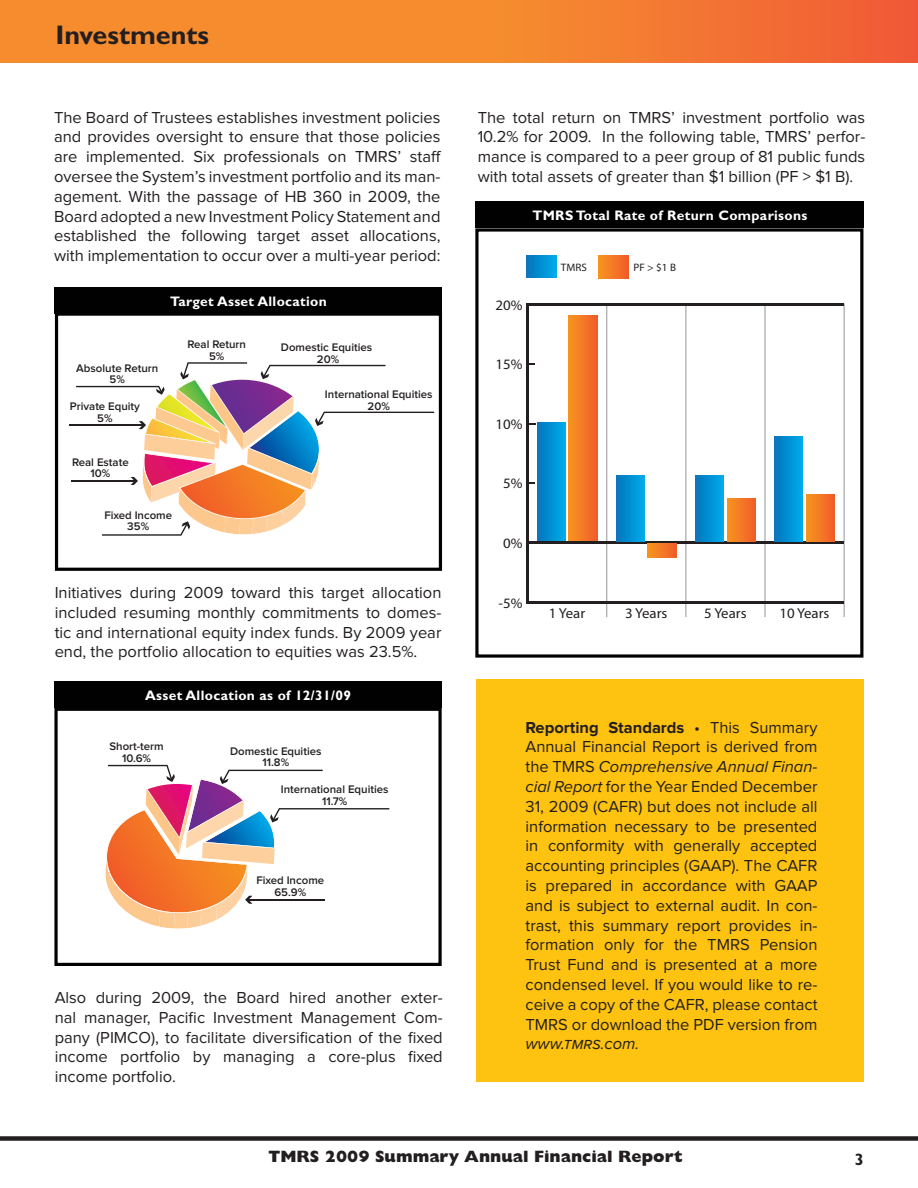
<style>
.page{position:relative;width:918px;height:1188px;background:#fff}
.page>*{position:absolute;margin:0;border:0;box-sizing:border-box;transform-origin:0 0}
.t1{font:700 27px "Gill Sans Std";color:#231f20}
.t2{font:16.5px/19.8px "Proxima Nova";color:#231f20;text-align:justify}
.t3{font:800 16.5px "Gill Sans Std";color:#231f20}
.t4{font:italic 16.5px "Proxima Nova";color:#231f20}
.t5{font:700 16.5px "Gill Sans Std";color:#231f20}
.t6{font:14.4px "Myriad Pro";color:#231f20}
.t7{font:700 13.8px "Gill Sans Std";letter-spacing:.025em;color:#fff}
.t8{font:600 11.4px/11.4px "Proxima Nova";color:#231f20;text-align:center}
.t9{font:10.8px "Myriad Pro";color:#231f20}
.s1{font-weight:700}
.s2{font-style:italic}
</style>
<div class="page">
<div style="left:476px;top:680px;width:387px;height:402px;background:#fec210"></div>
<svg style="left:0;top:0;width:918px;height:62px;background:#f48030"></svg>
<div style="left:0;top:1136px;width:918px;height:5px;background:#231f20"></div>
<div style="left:54px;top:708px;width:388px;height:258px;border:3px solid #010101"></div>
<div style="left:54px;top:681px;width:388px;height:27px;background:#010101"></div>
<svg style="left:105px;top:765px;width:284px;height:164px"></svg>
<hr style="left:71px;top:480px;width:64px;height:2px;background:#231f20">
<hr style="left:69px;top:424px;width:74px;height:2px;background:#231f20">
<svg style="left:76px;top:362px;width:358px;height:174px"></svg>
<div style="left:55px;top:313px;width:387px;height:258px;border:3px solid #010101"></div>
<div style="left:55px;top:287px;width:387px;height:27px;background:#010101"></div>
<div style="left:569px;top:315px;width:28px;height:229px;background:linear-gradient(to right,#f6941f,#f26029)"></div>
<svg style="left:537px;top:422px;width:29px;height:119px;background:#0190d4"></svg>
<hr style="left:528px;top:541px;width:316px;height:3px;background:#231f20">
<hr style="left:606px;top:544px;width:1px;height:73px;background:#b2b3b7">
<hr style="left:606px;top:305px;width:1px;height:236px;background:#b2b3b7">
<hr style="left:685px;top:544px;width:2px;height:73px;background:#b2b3b7">
<hr style="left:685px;top:305px;width:2px;height:236px;background:#b2b3b7">
<hr style="left:764px;top:544px;width:2px;height:73px;background:#b2b3b7">
<hr style="left:764px;top:305px;width:2px;height:236px;background:#b2b3b7">
<svg style="left:843px;top:304px;width:2px;height:313px"></svg>
<hr style="left:526px;top:303px;width:3px;height:301px;background:#231f20">
<hr style="left:528px;top:601px;width:316px;height:3px;background:#231f20">
<svg style="left:529px;top:482px;width:6px;height:2px"></svg>
<svg style="left:529px;top:363px;width:6px;height:2px"></svg>
<hr style="left:528px;top:303px;width:316px;height:3px;background:#231f20">
<div style="left:598px;top:256px;width:30px;height:22px;background:linear-gradient(to right,#f7961f,#f26029)"></div>
<svg style="left:648px;top:544px;width:28px;height:13px"></svg>
<svg style="left:727px;top:498px;width:29px;height:43px"></svg>
<svg style="left:806px;top:495px;width:29px;height:46px"></svg>
<div style="left:527px;top:255px;width:30px;height:23px;background:linear-gradient(to right,#0475bb,#00abeb)"></div>
<svg style="left:616px;top:476px;width:29px;height:65px;background:#0190d3"></svg>
<svg style="left:695px;top:476px;width:29px;height:65px;background:#0290d3"></svg>
<div style="left:775px;top:436px;width:28px;height:105px;background:linear-gradient(to right,#0376bc,#00aaea)"></div>
<div style="left:475px;top:228px;width:388px;height:430px;border:3px solid #010101"></div>
<div style="left:476px;top:201px;width:388px;height:27px;background:#010101"></div>
<h1 class="t1" style="left:56px;top:19px;width:155px">Investments</h1>
<p class="t2" style="left:54px;top:108px;width:389px">The Board of Trustees establishes investment policies and provides oversight to ensure that those policies are implemented. Six professionals on TMRS’ staff oversee the System’s investment portfolio and its man&shy;agement. With the passage of HB 360 in 2009, the Board adopted a new Investment Policy Statement and established the following target asset allocations, with implementation to occur over a multi-year period:</p>
<p class="t8" style="left:76px;top:363px;width:84px">Absolute Return<br>5%</p>
<p class="t8" style="left:70px;top:401px;width:72px">Private Equity<br>5%</p>
<p class="t7" style="left:170px;top:293px;width:158px">Target Asset Allocation</p>
<p class="t8" style="left:187px;top:339px;width:60px">Real Return<br>5%</p>
<p class="t8" style="left:281px;top:342px;width:93px">Domestic Equities<br>20%</p>
<p class="t8" style="left:325px;top:389px;width:109px">International Equities<br>20%</p>
<p class="t8" style="left:72px;top:457px;width:58px">Real Estate<br>10%</p>
<p class="t8" style="left:104px;top:510px;width:69px">Fixed Income<br>35%</p>
<p class="t2" style="left:55px;top:583px;width:388px">Initiatives during 2009 toward this target allocation included resuming monthly commitments to domes&shy;tic and international equity index funds. By 2009 year end, the portfolio allocation to equities was 23.5%.</p>
<p class="t7" style="left:145px;top:687px;width:207px">Asset Allocation as of 12/31/09</p>
<p class="t8" style="left:109px;top:741px;width:56px">Short-term<br>10.6%</p>
<p class="t8" style="left:230px;top:746px;width:93px">Domestic Equities<br>11.8%</p>
<p class="t8" style="left:281px;top:784px;width:109px">International Equities<br>11.7%</p>
<p class="t8" style="left:256px;top:875px;width:69px">Fixed Income<br>65.9%</p>
<p class="t2" style="left:55px;top:988px;width:390px">Also during 2009, the Board hired another exter&shy;nal manager, Pacific Investment Management Com&shy;pany (PIMCO), to facilitate diversification of the fixed income portfolio by managing a core-plus fixed income portfolio.</p>
<p class="t2" style="left:478px;top:108px;width:389px">The total return on TMRS’ investment portfolio was 10.2% for 2009. In the following table, TMRS’ perfor&shy;mance is compared to a peer group of 81 public funds with total assets of greater than $1 billion (PF &gt; $1 B).</p>
<p class="t7" style="left:532px;top:208px;width:277px">TMRS Total Rate of Return Comparisons</p>
<p class="t6" style="left:496px;top:296px;width:28px">20%</p>
<p class="t6" style="left:496px;top:356px;width:28px">15%</p>
<p class="t6" style="left:496px;top:415px;width:28px">10%</p>
<p class="t6" style="left:503px;top:475px;width:21px">5%</p>
<p class="t6" style="left:503px;top:534px;width:21px">0%</p>
<p class="t6" style="left:499px;top:594px;width:25px">-5%</p>
<p class="t9" style="left:561px;top:260px;width:27px">TMRS</p>
<p class="t9" style="left:634px;top:260px;width:44px">PF &gt; $1 B</p>
<p class="t6" style="left:549px;top:604px;width:38px">1 Year</p>
<p class="t6" style="left:625px;top:604px;width:44px">3 Years</p>
<p class="t6" style="left:704px;top:604px;width:44px">5 Years</p>
<p class="t6" style="left:780px;top:604px;width:51px">10 Years</p>
<p class="t2" style="left:526px;top:718px;width:294px"><span class="s1">Reporting Standards</span> • This Summary Annual Financial Report is derived from the TMRS <span class="s2">Comprehensive Annual Finan&shy;cial Report</span> for the Year Ended December 31, 2009 (CAFR) but does not include all information necessary to be presented in conformity with generally accepted accounting principles (GAAP). The CAFR is prepared in accordance with GAAP and is subject to external audit. In con&shy;trast, this summary report provides in&shy;formation only for the TMRS Pension Trust Fund and is presented at a more condensed level. If you would like to re&shy;ceive a copy of the CAFR, please contact TMRS or download the PDF version from</p>
<p class="t4" style="left:526px;top:1036px;width:115px">www.tmrs.com.</p>
<p class="t3" style="left:268px;top:1147px;width:416px">TMRS 2009 Summary Annual Financial Report</p>
<p class="t5" style="left:855px;top:1150px;width:11px">3</p>
</div>
